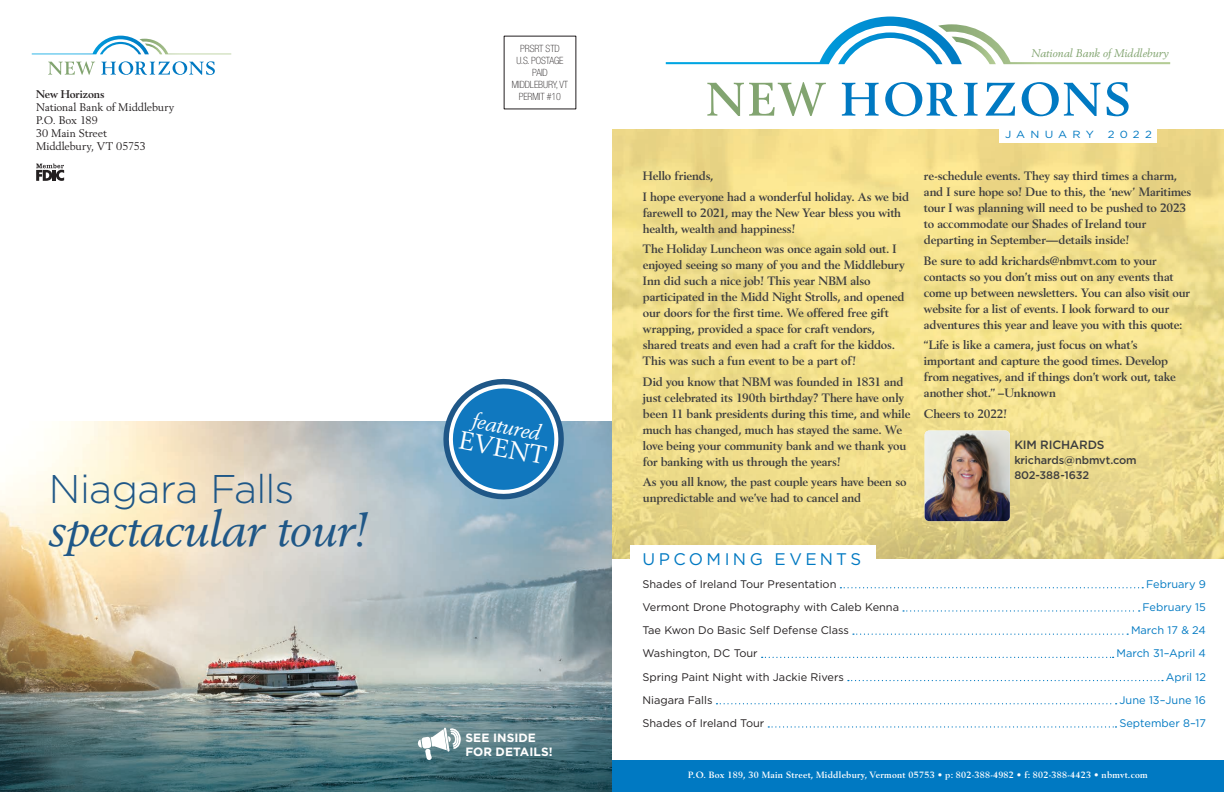
<style>
.page{position:relative;width:1224px;height:792px;background:#fff}
.page>*{position:absolute;margin:0;border:0;box-sizing:border-box;transform-origin:0 0}
.t1{font:italic 47.1px "Berling LT Std";letter-spacing:-.01em;color:#1f5787}
.t2{font:300 40px "Gotham";letter-spacing:-.015em;color:#1f5787}
.t3{font:25.1px "Berling LT Std";color:#fff}
.t4{font:italic 20.9px "Berling LT Std";color:#fff}
.t5{font:16.8px "Gotham";letter-spacing:.205em;color:#0079c2}
.t6{font:700 12px/16px "Berling LT Std";letter-spacing:-.01em;color:#3e3e3f}
.t7{font:700 12px/14px "Gotham";letter-spacing:.005em;color:#fff}
.t8{font:500 12px "Gotham";letter-spacing:-.015em;color:#3e3e3f}
.t9{font:11px "Gotham";color:#231f20}
.t10{font:11px "Gotham";color:#0079c2}
.t11{font:11px/13.2px "Berling LT Std";letter-spacing:-.005em;color:#231f20}
.t12{font:500 11px/15px "Gotham";letter-spacing:-.01em;color:#3e3e3f}
.t13{font:italic 11px "Berling LT Std";letter-spacing:.005em;color:#82a470}
.t14{font:700 11px "Berling LT Std";letter-spacing:-.01em;color:#231f20}
.t15{font:10.3px "Gotham";letter-spacing:.46em;color:#0079c2;scale:1.1 1}
.t16{font:100 condensed 10px/12px "Helvetica Neue LT Std";letter-spacing:-.01em;color:#231f20;text-align:center}
.t17{font:700 9px "Berling LT Std";letter-spacing:.03em;color:#fff}
</style>
<div class="page">
<img style="left:612px;top:130px;width:612px;height:429px">
<svg style="left:1000px;top:130px;width:157px;height:12px"></svg>
<img style="left:0;top:422px;width:612px;height:370px">
<svg style="left:630px;top:545px;width:246px;height:14px"></svg>
<svg style="left:840px;top:587px;width:303px;height:1px"></svg>
<svg style="left:903px;top:610px;width:237px;height:2px"></svg>
<svg style="left:853px;top:634px;width:275px;height:1px"></svg>
<svg style="left:762px;top:657px;width:352px;height:1px"></svg>
<svg style="left:848px;top:680px;width:315px;height:1px"></svg>
<svg style="left:716px;top:703px;width:401px;height:1px"></svg>
<svg style="left:768px;top:726px;width:348px;height:2px"></svg>
<img style="left:925px;top:431px;width:85px;height:90px">
<svg style="left:432px;top:378px;width:143px;height:126px"></svg>
<div style="left:612px;top:760px;width:612px;height:32px;background:#0079c2"></div>
<svg style="left:707px;top:82px;width:119px;height:34px"></svg>
<svg style="left:842px;top:83px;width:37px;height:33px"></svg>
<svg style="left:885px;top:82px;width:72px;height:34px"></svg>
<svg style="left:964px;top:83px;width:14px;height:33px"></svg>
<svg style="left:986px;top:83px;width:29px;height:33px"></svg>
<svg style="left:1022px;top:82px;width:78px;height:34px"></svg>
<svg style="left:1107px;top:82px;width:22px;height:34px"></svg>
<svg style="left:666px;top:17px;width:504px;height:47px"></svg>
<svg style="left:48px;top:61px;width:47px;height:14px"></svg>
<svg style="left:101px;top:61px;width:114px;height:14px"></svg>
<svg style="left:32px;top:36px;width:199px;height:18px"></svg>
<svg style="left:36px;top:164px;width:28px;height:17px"></svg>
<svg style="left:418px;top:727px;width:45px;height:33px"></svg>
<p class="t14" style="left:36px;top:87px;width:70px">New Horizons</p>
<p class="t11" style="left:36px;top:100px;width:140px">National Bank of Middlebury<br>P.O. Box 189<br>30 Main Street<br>Middlebury, VT 05753</p>
<h2 class="t2" style="left:49px;top:467px;width:247px">Niagara Falls</h2>
<h1 class="t1" style="left:49px;top:502px;width:321px">spectacular tour!</h1>
<p class="t16" style="left:512px;top:43px;width:58px">PRSRT STD<br>U.S. POSTAGE<br>PAID<br>MIDDLEBURY, VT<br>PERMIT #10</p>
<h3 class="t4" style="left:475px;top:408px;width:70px;rotate:11deg">featured</h3>
<h3 class="t3" style="left:462px;top:424px;width:90px;rotate:11deg">EVENT</h3>
<p class="t7" style="left:465px;top:730px;width:89px">SEE INSIDE<br>FOR DETAILS!</p>
<p class="t13" style="left:1031px;top:47px;width:139px">National Bank of Middlebury</p>
<p class="t6" style="left:643px;top:166px;width:268px;line-height:20.5px">Hello friends,<br>I hope everyone had a wonderful holiday. As we bid</p>
<p class="t6" style="left:643px;top:205px;width:260px">farewell to 2021, may the New Year bless you with health, wealth and happiness!</p>
<p class="t6" style="left:643px;top:241px;width:263px">The Holiday Luncheon was once again sold out. I enjoyed seeing so many of you and the Middlebury Inn did such a nice job! This year NBM also participated in the Midd Night Strolls, and opened our doors for the first time. We offered free gift wrapping, provided a space for craft vendors, shared treats and even had a craft for the kiddos.<br>This was such a fun event to be a part of!</p>
<p class="t6" style="left:643px;top:374px;width:269px">Did you know that NBM was founded in 1831 and just celebrated its 190th birthday? There have only been 11 bank presidents during this time, and while much has changed, much has stayed the same. We love being your community bank and we thank you for banking with us through the years!</p>
<p class="t6" style="left:643px;top:474px;width:265px">As you all know, the past couple years have been so unpredictable and we’ve had to cancel and</p>
<p class="t15" style="left:1005px;top:129px;width:82px">JANUARY</p>
<p class="t15" style="left:1108px;top:129px;width:42px">2022</p>
<p class="t6" style="left:924px;top:168px;width:269px">re-schedule events. They say third times a charm, and I sure hope so! Due to this, the ‘new’ Maritimes tour I was planning will need to be pushed to 2023 to accommodate our Shades of Ireland tour departing in September—details inside!</p>
<p class="t6" style="left:924px;top:253px;width:268px">Be sure to add krichards@nbmvt.com to your contacts so you don’t miss out on any events that come up between newsletters. You can also visit our website for a list of events. I look forward to our adventures this year and leave you with this quote:</p>
<p class="t6" style="left:924px;top:337px;width:253px">“Life is like a camera, just focus on what’s important and capture the good times. Develop from negatives, and if things don’t work out, take another shot.” –Unknown</p>
<p class="t6" style="left:924px;top:406px;width:85px">Cheers to 2022!</p>
<p class="t8" style="left:1014px;top:438px;width:92px">KIM RICHARDS</p>
<p class="t12" style="left:1014px;top:453px;width:124px">krichards@nbmvt.com<br>802-388-1632</p>
<h3 class="t5" style="left:642px;top:549px;width:220px">UPCOMING EVENTS</h3>
<p class="t9" style="left:642px;top:578px;width:195px">Shades of Ireland Tour Presentation</p>
<p class="t10" style="left:1146px;top:578px;width:61px">February 9</p>
<p class="t9" style="left:642px;top:601px;width:258px">Vermont Drone Photography with Caleb Kenna</p>
<p class="t10" style="left:1143px;top:601px;width:65px">February 15</p>
<p class="t9" style="left:642px;top:624px;width:208px">Tae Kwon Do Basic Self Defense Class</p>
<p class="t10" style="left:1131px;top:624px;width:76px">March 17 &amp; 24</p>
<p class="t9" style="left:642px;top:647px;width:117px">Washington, DC Tour</p>
<p class="t10" style="left:1117px;top:647px;width:91px">March 31–April 4</p>
<p class="t9" style="left:642px;top:671px;width:203px">Spring Paint Night with Jackie Rivers</p>
<p class="t10" style="left:1166px;top:671px;width:42px">April 12</p>
<p class="t9" style="left:642px;top:694px;width:72px">Niagara Falls</p>
<p class="t10" style="left:1120px;top:694px;width:88px">June 13–June 16</p>
<p class="t9" style="left:642px;top:717px;width:123px">Shades of Ireland Tour</p>
<p class="t10" style="left:1119px;top:717px;width:88px">September 8–17</p>
<p class="t17" style="left:688px;top:770px;width:461px">P.O. Box 189, 30 Main Street, Middlebury, Vermont 05753 • p: 802-388-4982 • f: 802-388-4423 • nbmvt.com</p>
</div>
